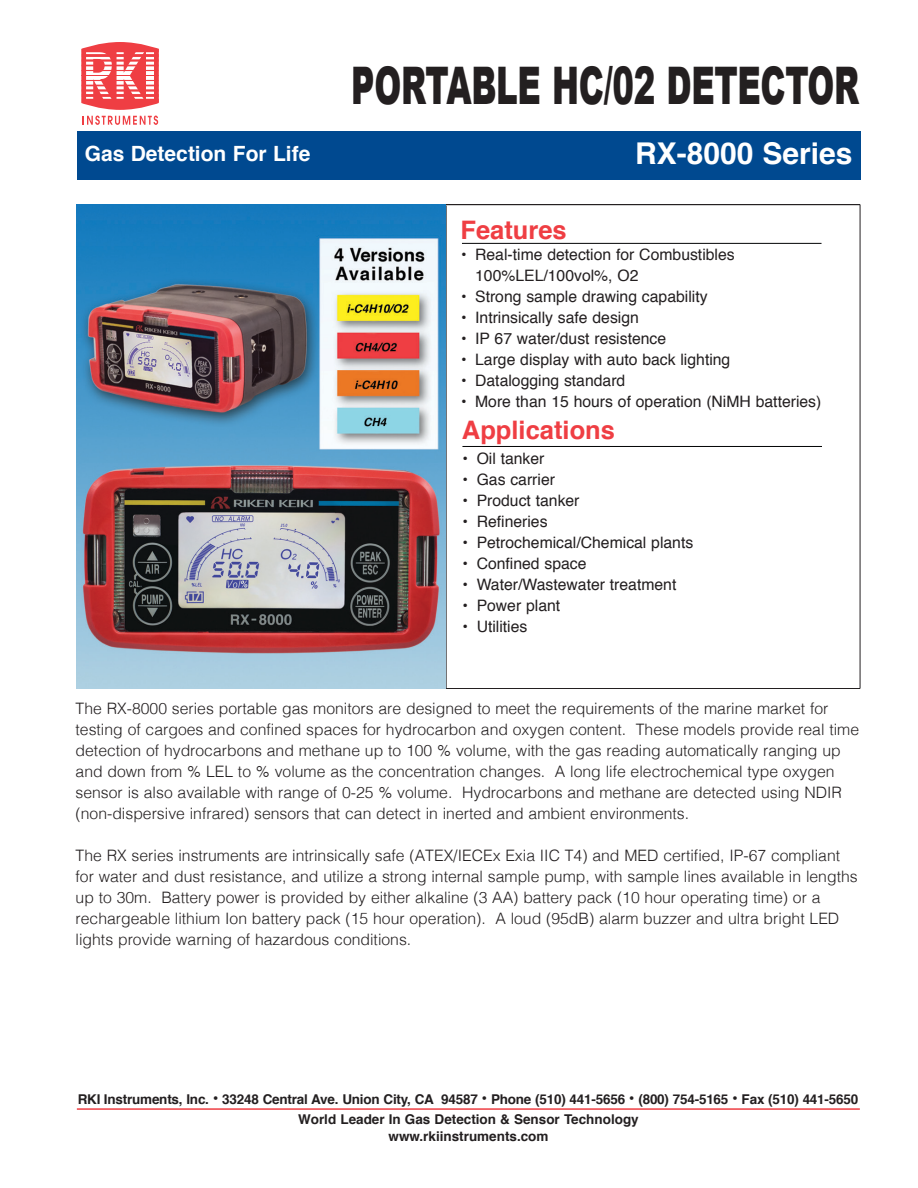
<style>
.page{position:relative;width:918px;height:1188px;background:#fff}
.page>*{position:absolute;margin:0;border:0;box-sizing:border-box;transform-origin:0 0}
.t1{font:900 51.9px "Arial";letter-spacing:-.01em;color:#231f20;scale:.62 1}
.t2{font:700 30px "Helvetica";color:#fff}
.Features_Application{font:700 25.5px "Helvetica";color:#ef3e43}
.t3{font:700 21px "Helvetica";color:#fff}
.Body_Description{font:300 15.75px/21px "Helvetica";color:#231f20}
.t4{font:15.75px/21px "Helvetica";color:#231f20}
.t5{font:700 13.5px/16.2px "Helvetica";letter-spacing:-.015em;color:#231f20;text-align:center}
.s1{font-size:16.5px}
</style>
<div class="page">
<div style="left:77px;top:131px;width:783px;height:49px;background:#004990"></div>
<svg style="left:83px;top:116px;width:75px;height:9px"></svg>
<svg style="left:81px;top:42px;width:78px;height:68px"></svg>
<svg style="left:147px;top:52px;width:7px;height:47px"></svg>
<hr style="left:82px;top:49px;width:77px;height:3px;background:#ef3e43">
<hr style="left:82px;top:54px;width:77px;height:3px;background:#ef3e43">
<hr style="left:82px;top:59px;width:77px;height:3px;background:#ef3e43">
<hr style="left:82px;top:65px;width:77px;height:1px;background:#ef3e43">
<hr style="left:82px;top:70px;width:76px;height:1px;background:#ef3e43">
<hr style="left:82px;top:99px;width:77px;height:3px;background:#ef3e43">
<hr style="left:82px;top:94px;width:77px;height:3px;background:#ef3e43">
<hr style="left:82px;top:89px;width:77px;height:3px;background:#ef3e43">
<hr style="left:82px;top:85px;width:77px;height:1px;background:#ef3e43">
<hr style="left:82px;top:80px;width:76px;height:1px;background:#ef3e43">
<hr style="left:81px;top:75px;width:77px;height:1px;background:#ef3e43">
<hr style="left:77px;top:1108px;width:783px;height:2px;background:#ef3e43">
<hr style="left:446px;top:206px;width:1px;height:483px;background:#231f20">
<hr style="left:462px;top:243px;width:360px;height:1px;background:#020304">
<hr style="left:462px;top:446px;width:360px;height:1px;background:#020304">
<hr style="left:76px;top:205px;width:1px;height:484px;background:#231f20">
<hr style="left:77px;top:688px;width:783px;height:1px;background:#231f20">
<hr style="left:860px;top:205px;width:1px;height:484px;background:#231f20">
<hr style="left:77px;top:204px;width:783px;height:1px;background:#231f20">
<img style="left:77px;top:205px;width:369px;height:483px">
<h1 class="t1" style="left:351px;top:48px;width:821px">PORTABLE HC/02 DETECTOR</h1>
<h3 class="t3" style="left:85px;top:137px;width:227px">Gas Detection For Life</h3>
<h2 class="t2" style="left:635px;top:129px;width:219px">RX-8000 Series</h2>
<p class="Features_Application" style="left:460px;top:209px;width:108px">Features</p>
<p class="t4" style="left:475px;top:245px;width:261px;text-indent:-14px">• Real-time detection for Combustibles<br>100%LEL/100vol%, O2</p>
<p class="t4" style="left:461px;top:287px;width:248px">• Strong sample drawing capability</p>
<p class="t4" style="left:461px;top:308px;width:179px">• Intrinsically safe design</p>
<p class="t4" style="left:461px;top:329px;width:207px">• IP 67 water/dust resistence</p>
<p class="t4" style="left:461px;top:350px;width:271px">• Large display with auto back lighting</p>
<p class="t4" style="left:461px;top:371px;width:166px">• Datalogging standard</p>
<p class="t4" style="left:461px;top:392px;width:362px">• More than 15 hours of operation (NiMH batteries)</p>
<p class="Features_Application" style="left:462px;top:410px;width:155px">Applications</p>
<p class="t4" style="left:463px;top:448px;width:83px">• Oil tanker</p>
<p class="t4" style="left:463px;top:469px;width:94px">• Gas carrier</p>
<p class="t4" style="left:463px;top:490px;width:118px">• Product tanker</p>
<p class="t4" style="left:463px;top:511px;width:86px">• Refineries</p>
<p class="t4" style="left:463px;top:532px;width:232px">• Petrochemical/Chemical plants</p>
<p class="t4" style="left:463px;top:553px;width:125px">• Confined space</p>
<p class="t4" style="left:463px;top:574px;width:215px">• Water/Wastewater treatment</p>
<p class="t4" style="left:463px;top:595px;width:99px">• Power plant</p>
<p class="t4" style="left:463px;top:616px;width:66px">• Utilities</p>
<p class="Body_Description" style="left:76px;top:697px;width:785px">The RX-8000 series portable gas monitors are designed to meet the requirements of the marine market for testing of cargoes and confined spaces for hydrocarbon and oxygen content. These models provide real time detection of hydrocarbons and methane up to 100 % volume, with the gas reading automatically ranging up and down from % LEL to % volume as the concentration changes. A long life electrochemical type oxygen sensor is also available with range of 0-25 % volume. Hydrocarbons and methane are detected using NDIR (non-dispersive infrared) sensors that can detect in inerted and ambient environments.</p>
<p class="Body_Description" style="left:76px;top:844px;width:784px">The RX series instruments are intrinsically safe (ATEX/IECEx Exia IIC T4) and MED certified, IP-67 compliant for water and dust resistance, and utilize a strong internal sample pump, with sample lines available in lengths up to 30m. Battery power is provided by either alkaline (3 AA) battery pack (10 hour operating time) or a rechargeable lithium Ion battery pack (15 hour operation). A loud (95dB) alarm buzzer and ultra bright LED lights provide warning of hazardous conditions.</p>
<p class="t5" style="left:78px;top:1091px;width:782px">RKI Instruments, Inc. <span class="s1">•</span> 33248 Central Ave. Union City, CA 94587 <span class="s1">•</span> Phone (510) 441-5656 <span class="s1">•</span> (800) 754-5165 <span class="s1">•</span> Fax (510) 441-5650</p>
<p class="t5" style="left:298px;top:1112px;width:342px">World Leader In Gas Detection &amp; Sensor Technology www.rkiinstruments.com</p>
</div>
